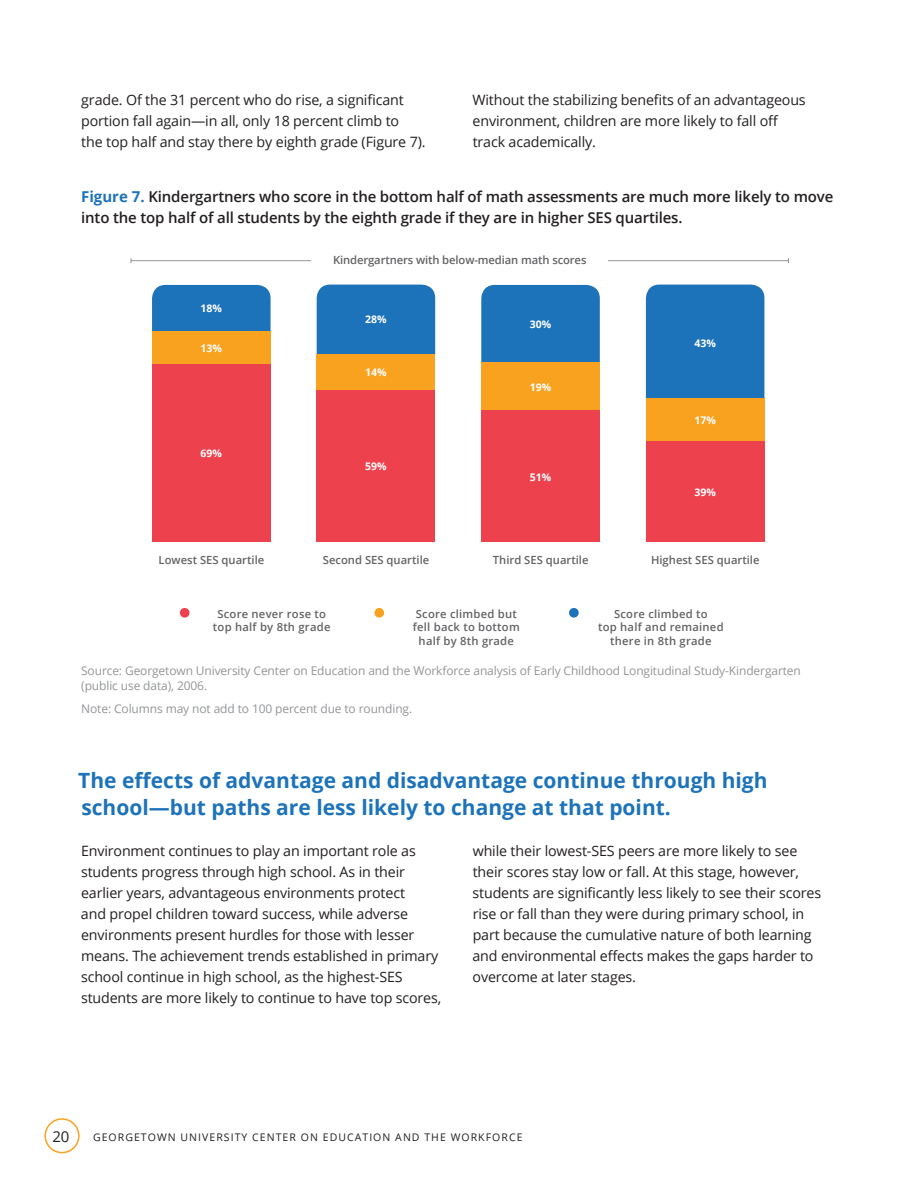
<style>
.page{position:relative;width:918px;height:1188px;background:#fff}
.page>*{position:absolute;margin:0;border:0;box-sizing:border-box;transform-origin:0 0}
.Heading_2{font:700 21px/27px "Open Sans";color:#1d73ba}
.Figure_Heading{font:600 15px/21px "Open Sans";letter-spacing:-.01em;color:#231f20}
.t1{font:15px "Open Sans";color:#231f20}
.Body_text{font:14.25px/21px "Open Sans";letter-spacing:-.01em;color:#231f20}
.Figure_Note{font:12px/15px "Open Sans";letter-spacing:-.01em;color:#939598}
.Figure_Text{font:600 11.25px/13.5px "Open Sans";letter-spacing:.02em;color:#636366;text-align:center}
.Figure_Text-2{font:600 11.25px "Open Sans";color:#636366}
.Figure_Text-3{font:600 11.25px "Open Sans";letter-spacing:-.01em;color:#636366}
.t2{font:10.5px "Open Sans";letter-spacing:.1em;color:#231f20}
.Figure_White_Percent{font:700 10.5px "Open Sans";color:#fff}
.s1{font-weight:700;color:#1d73ba}
</style>
<div class="page">
<div style="left:44px;top:1118px;width:36px;height:35px;border:2px solid #f9a21f;border-radius:50%"></div>
<div style="left:180px;top:608px;width:10px;height:10px;background:#ee414e;border-radius:50%"></div>
<div style="left:374px;top:608px;width:10px;height:10px;background:#f9a21f;border-radius:50%"></div>
<div style="left:569px;top:608px;width:10px;height:10px;background:#1d73ba;border-radius:50%"></div>
<hr style="left:131px;top:260px;width:657px;height:1px;background:#939598">
<div style="left:311px;top:256px;width:297px;height:13px;background:#fff"></div>
<div style="left:152px;top:285px;width:119px;height:46px;background:#1d73ba"></div>
<div style="left:317px;top:285px;width:118px;height:69px;background:#1d73ba"></div>
<div style="left:481px;top:285px;width:119px;height:77px;background:#1d73ba"></div>
<div style="left:646px;top:285px;width:118px;height:113px;background:#1d73ba"></div>
<div style="left:152px;top:331px;width:119px;height:34px;background:#f9a21f"></div>
<div style="left:317px;top:354px;width:118px;height:36px;background:#f9a21f"></div>
<div style="left:481px;top:362px;width:119px;height:49px;background:#f9a21f"></div>
<div style="left:646px;top:398px;width:118px;height:44px;background:#f9a21f"></div>
<div style="left:152px;top:365px;width:119px;height:177px;background:#ee414e"></div>
<div style="left:317px;top:390px;width:118px;height:152px;background:#ee414e"></div>
<div style="left:481px;top:411px;width:119px;height:131px;background:#ee414e"></div>
<div style="left:646px;top:442px;width:118px;height:100px;background:#ee414e"></div>
<p class="Body_text" style="left:81px;top:89px;width:346px">grade. Of the 31 percent who do rise, a significant portion fall again—in all, only 18 percent climb to<br>the top half and stay there by eighth grade (Figure 7).</p>
<p class="Body_text" style="left:472px;top:89px;width:335px">Without the stabilizing benefits of an advantageous environment, children are more likely to fall off track academically.</p>
<p class="Figure_Heading" style="left:81px;top:186px;width:754px"><span class="s1">Figure 7.</span> Kindergartners who score in the bottom half of math assessments are much more likely to move into the top half of all students by the eighth grade if they are in higher SES quartiles.</p>
<p class="Figure_White_Percent" style="left:201px;top:301px;width:23px">18%</p>
<p class="Figure_White_Percent" style="left:201px;top:341px;width:23px">13%</p>
<p class="Figure_White_Percent" style="left:201px;top:446px;width:23px">69%</p>
<p class="Figure_Text-3" style="left:333px;top:252px;width:255px">Kindergartners with below-median math scores</p>
<p class="Figure_White_Percent" style="left:365px;top:312px;width:23px">28%</p>
<p class="Figure_White_Percent" style="left:365px;top:365px;width:23px">14%</p>
<p class="Figure_White_Percent" style="left:365px;top:459px;width:23px">59%</p>
<p class="Figure_White_Percent" style="left:530px;top:316px;width:23px">30%</p>
<p class="Figure_White_Percent" style="left:530px;top:379px;width:23px">19%</p>
<p class="Figure_White_Percent" style="left:530px;top:469px;width:23px">51%</p>
<p class="Figure_White_Percent" style="left:694px;top:336px;width:23px">43%</p>
<p class="Figure_White_Percent" style="left:694px;top:413px;width:23px">17%</p>
<p class="Figure_White_Percent" style="left:694px;top:485px;width:23px">39%</p>
<p class="Figure_Text-2" style="left:159px;top:552px;width:107px">Lowest SES quartile</p>
<p class="Figure_Text-2" style="left:323px;top:552px;width:108px">Second SES quartile</p>
<p class="Figure_Text-2" style="left:493px;top:552px;width:97px">Third SES quartile</p>
<p class="Figure_Text-2" style="left:651px;top:552px;width:110px">Highest SES quartile</p>
<p class="Figure_Text" style="left:213px;top:607px;width:119px">Score never rose to top half by 8th grade</p>
<p class="Figure_Text" style="left:413px;top:607px;width:108px">Score climbed but fell back to bottom half by 8th grade</p>
<p class="Figure_Text" style="left:598px;top:607px;width:127px">Score climbed to<br>top half and remained there in 8th grade</p>
<p class="Figure_Note" style="left:81px;top:663px;width:721px">Source: Georgetown University Center on Education and the Workforce analysis of Early Childhood Longitudinal Study-Kindergarten (public use data), 2006.</p>
<p class="Figure_Note" style="left:81px;top:701px;width:332px">Note: Columns may not add to 100 percent due to rounding.</p>
<p class="Heading_2" style="left:78px;top:766px;width:691px">The effects of advantage and disadvantage continue through high school—but paths are less likely to change at that point.</p>
<p class="Body_text" style="left:81px;top:840px;width:362px">Environment continues to play an important role as students progress through high school. As in their earlier years, advantageous environments protect<br>and propel children toward success, while adverse environments present hurdles for those with lesser means. The achievement trends established in primary school continue in high school, as the highest-SES students are more likely to continue to have top scores,</p>
<p class="Body_text" style="left:472px;top:840px;width:350px">while their lowest-SES peers are more likely to see their scores stay low or fall. At this stage, however, students are significantly less likely to see their scores rise or fall than they were during primary school, in part because the cumulative nature of both learning and environmental effects makes the gaps harder to overcome at later stages.</p>
<p class="t1" style="left:52px;top:1126px;width:19px">20</p>
<p class="t2" style="left:93px;top:1130px;width:431px">GEORGETOWN UNIVERSITY CENTER ON EDUCATION AND THE WORKFORCE</p>
</div>
